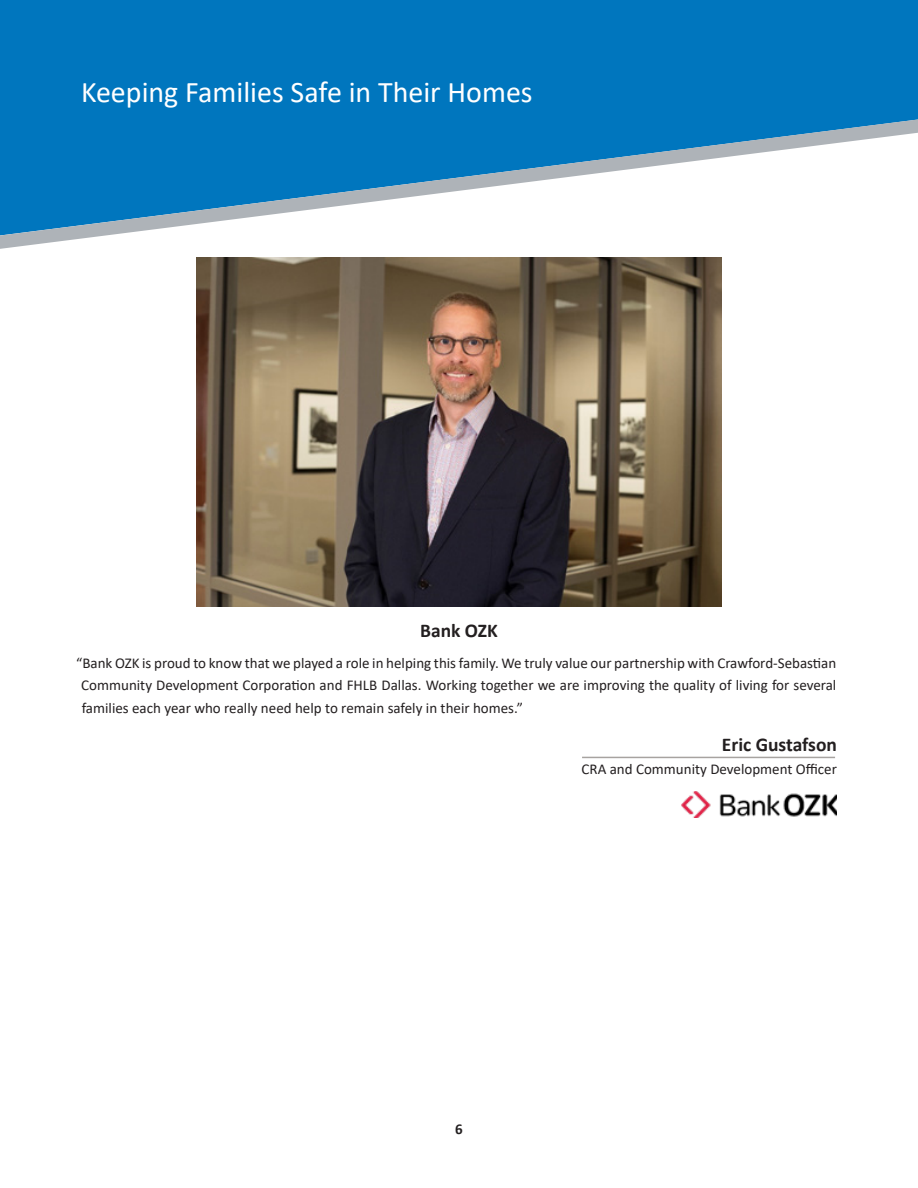
<style>
.page{position:relative;width:918px;height:1188px;background:#fff}
.page>*{position:absolute;margin:0;border:0;box-sizing:border-box;transform-origin:0 0}
.t1{font:30px "Calibri";color:#fff}
.t2{font:700 19.5px "Calibri";color:#231f20}
.t3{font:15px/22.5px "Calibri";color:#231f20;text-align:justify}
.t4{font:700 15px "Calibri";color:#231f20}
</style>
<div class="page">
<div style="left:0;top:0;width:918px;height:119px;background:#0076be"></div>
<svg style="left:0;top:119px;width:918px;height:130px"></svg>
<hr style="left:582px;top:757px;width:253px;height:1px;background:#a7a3a0">
<img style="left:682px;top:792px;width:155px;height:26px">
<img style="left:197px;top:258px;width:524px;height:348px">
<p class="t1" style="left:81px;top:71px;width:453px">Keeping Families Safe in Their Homes</p>
<p class="t2" style="left:420px;top:616px;width:79px">Bank OZK</p>
<p class="t3" style="left:81px;top:651px;width:757px;text-indent:-5px">“Bank OZK is proud to know that we played a role in helping this family. We truly value our partnership with Crawford-Sebastian Community Development Corporation and FHLB Dallas. Working together we are improving the quality of living for several families each year who really need help to remain safely in their homes.”</p>
<p class="t2" style="left:722px;top:731px;width:117px">Eric Gustafson</p>
<p class="t3" style="left:582px;top:758px;width:257px">CRA and Community Development Officer</p>
<p class="t4" style="left:455px;top:1118px;width:9px">6</p>
</div>
